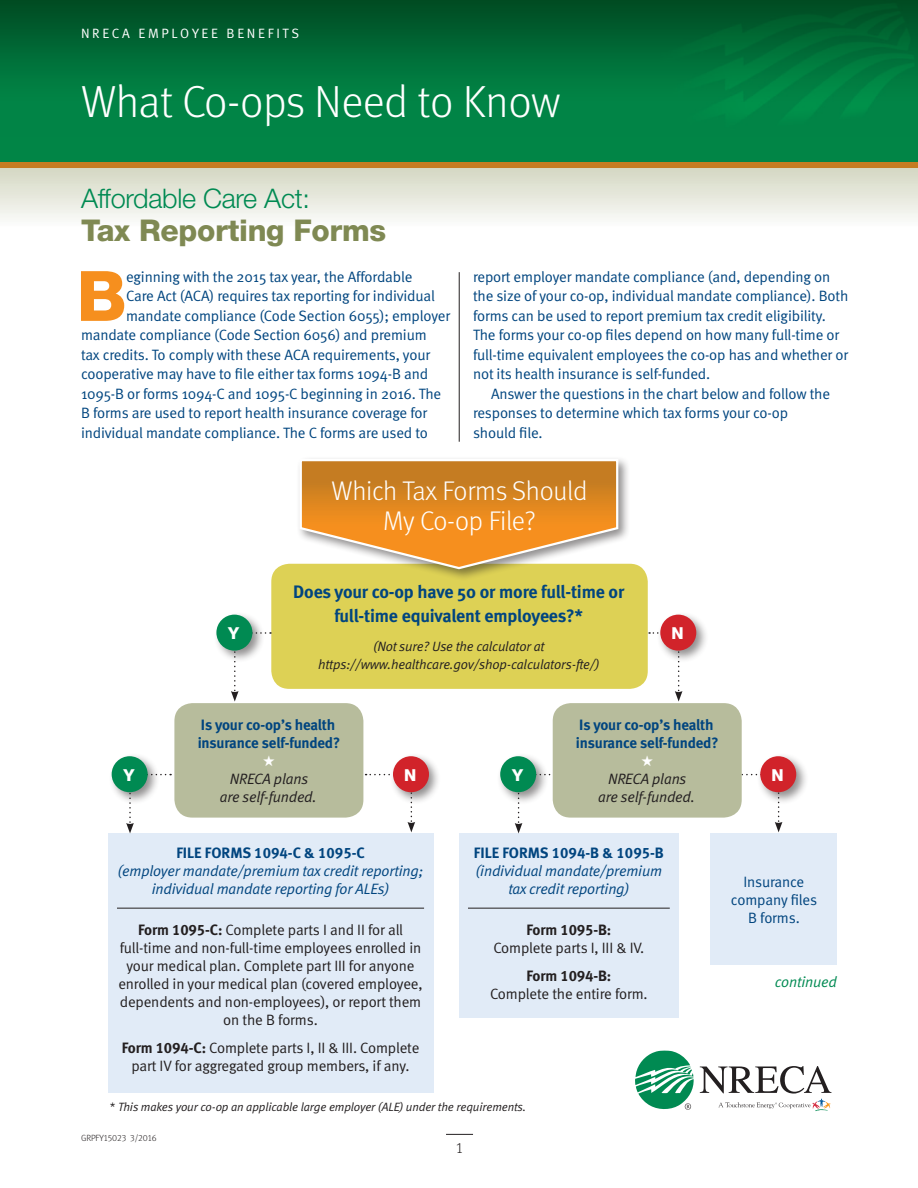
<style>
.page{position:relative;width:918px;height:1188px;background:#fff}
.page>*{position:absolute;margin:0;border:0;box-sizing:border-box;transform-origin:0 0}
.intro_text{font:800 69.6px "Helvetica Neue LT Std";color:#f68f1e}
.Head__What_co-ops{font:300 45px "Meta";letter-spacing:-.01em;color:#fff}
.Head__Title_of_flier{font:800 30px "Helvetica Neue LT Std";letter-spacing:-.01em;color:#7f8953}
.body_text{font:300 27px/30px "Meta";letter-spacing:-.01em;color:#fff;text-align:center}
.Head__ACA{font:300 27px "Helvetica Neue LT Std";letter-spacing:-.01em;color:#008a52}
.body_text-2{font:700 18px/24px "Meta";letter-spacing:-.01em;color:#01457f;text-align:center}
.body_text-3{font:800 16.5px "Helvetica Neue LT Std";color:#fff}
.intro_text-2{font:15px/19.5px "Meta Normal";letter-spacing:-.01em;color:#01457f}
.body_text-4{font:15px/18px "Meta Normal";letter-spacing:-.01em;color:#231f20;text-align:center}
.body_text-5{font:italic 15px/18px "Meta Normal";letter-spacing:-.01em;color:#01457f;text-align:center}
.body_text-6{font:700 15px/18px "Meta";letter-spacing:-.01em;color:#01457f;text-align:center}
.body_text-7{font:15px/18px "Meta Normal";letter-spacing:-.01em;color:#01457f;text-align:center}
.t1{font:italic 15px "Meta Normal";letter-spacing:-.01em;color:#008a52}
.t2{font:15px "Meta Light LF";color:#231f20}
.body_text-8{font:italic 13.5px/18px "Meta Normal";letter-spacing:-.01em;color:#231f20;text-align:center}
.t3{font:13.5px "Meta Normal";letter-spacing:.2em;color:#fff}
.t4{font:italic 12px "Meta Normal";letter-spacing:-.01em;color:#231f20}
.t5{font:9px "Meta Light LF";letter-spacing:-.01em;color:#231f20}
.s1{color:#fff}
.s2{font-family:"Meta Normal";font-weight:400;font-style:italic;color:#231f20}
.s3{font-family:"Meta Bold LF";font-style:normal}
.s4{font-family:"Meta Bold LF"}
</style>
<div class="page">
<img style="left:0;top:167px;width:918px;height:52px">
<img style="left:0;top:0;width:918px;height:162px">
<div style="left:0;top:162px;width:918px;height:5px;background:#c57c22"></div>
<div style="left:108px;top:833px;width:325px;height:260px;background:#e1ebf7"></div>
<hr style="left:117px;top:908px;width:307px;height:1px;background:#231f20">
<div style="left:459px;top:833px;width:220px;height:184px;background:#e1ebf7"></div>
<hr style="left:468px;top:908px;width:202px;height:1px;background:#231f20">
<div style="left:711px;top:833px;width:126px;height:132px;background:#e1ebf7"></div>
<svg style="left:700px;top:1066px;width:131px;height:45px"></svg>
<svg style="left:635px;top:1050px;width:59px;height:60px"></svg>
<svg style="left:446px;top:1134px;width:27px;height:1px"></svg>
<div style="left:271px;top:564px;width:377px;height:125px;background:#ddd155;border-radius:18px"></div>
<svg style="left:231px;top:632px;width:40px;height:70px"></svg>
<svg style="left:649px;top:632px;width:33px;height:70px"></svg>
<svg style="left:126px;top:774px;width:45px;height:59px"></svg>
<svg style="left:515px;top:774px;width:45px;height:59px"></svg>
<svg style="left:366px;top:774px;width:49px;height:58px"></svg>
<svg style="left:739px;top:774px;width:43px;height:58px"></svg>
<div style="left:213px;top:611px;width:52px;height:52px;background:#231f20;opacity:.5"></div>
<div style="left:216px;top:615px;width:36px;height:36px;background:#008a52;border-radius:50%"></div>
<div style="left:657px;top:611px;width:52px;height:52px;background:#231f20;opacity:.5"></div>
<div style="left:660px;top:615px;width:36px;height:36px;background:#d1232a;border-radius:50%"></div>
<div style="left:109px;top:753px;width:51px;height:52px;background:#231f20;opacity:.5"></div>
<div style="left:112px;top:756px;width:36px;height:36px;background:#008a52;border-radius:50%"></div>
<div style="left:497px;top:753px;width:52px;height:52px;background:#231f20;opacity:.5"></div>
<div style="left:500px;top:756px;width:36px;height:36px;background:#008a52;border-radius:50%"></div>
<div style="left:390px;top:753px;width:52px;height:52px;background:#231f20;opacity:.5"></div>
<div style="left:393px;top:756px;width:36px;height:36px;background:#d1232a;border-radius:50%"></div>
<div style="left:757px;top:753px;width:52px;height:52px;background:#231f20;opacity:.5"></div>
<div style="left:760px;top:756px;width:36px;height:36px;background:#d1232a;border-radius:50%"></div>
<div style="left:174px;top:703px;width:189px;height:115px;background:#b7bc9c;border-radius:18px"></div>
<div style="left:553px;top:703px;width:189px;height:115px;background:#b7bc9c;border-radius:18px"></div>
<div style="left:296px;top:455px;width:335px;height:127px;background:#231f20;opacity:.5"></div>
<svg style="left:299px;top:458px;width:320px;height:112px"></svg>
<hr style="left:459px;top:272px;width:1px;height:170px;background:#231f20">
<p class="t3" style="left:81px;top:25px;width:220px">NRECA EMPLOYEE BENEFITS</p>
<p class="Head__What_co-ops" style="left:81px;top:75px;width:481px">What Co-ops Need to Know</p>
<p class="Head__ACA" style="left:81px;top:182px;width:231px">Affordable Care Act:</p>
<p class="Head__Title_of_flier" style="left:81px;top:213px;width:307px">Tax Reporting Forms</p>
<p class="intro_text" style="left:77px;top:255px;width:52px">B</p>
<p class="intro_text-2" style="left:126px;top:267px;width:288px">eginning with the 2015 tax year, the Affordable</p>
<p class="intro_text-2" style="left:126px;top:286px;width:310px">Care Act (ACA) requires tax reporting for individual</p>
<p class="intro_text-2" style="left:126px;top:306px;width:326px">mandate compliance (Code Section 6055); employer</p>
<p class="intro_text-2" style="left:81px;top:325px;width:347px">mandate compliance (Code Section 6056) and premium</p>
<p class="intro_text-2" style="left:81px;top:345px;width:351px">tax credits. To comply with these ACA requirements, your</p>
<p class="intro_text-2" style="left:81px;top:364px;width:349px">cooperative may have to file either tax forms 1094-B and</p>
<p class="intro_text-2" style="left:81px;top:384px;width:362px">1095-B or forms 1094-C and 1095-C beginning in 2016. The</p>
<p class="intro_text-2" style="left:81px;top:403px;width:348px">B forms are used to report health insurance coverage for</p>
<p class="intro_text-2" style="left:81px;top:423px;width:349px">individual mandate compliance. The C forms are used to</p>
<p class="intro_text-2" style="left:473px;top:267px;width:377px">report employer mandate compliance (and, depending on the size of your co-op, individual mandate compliance). Both forms can be used to report premium tax credit eligibility.<br>The forms your co-op files depend on how many full-time or full-time equivalent employees the co-op has and whether or not its health insurance is self-funded.</p>
<p class="body_text-7" style="left:473px;top:384px;width:359px;line-height:19.5px;text-align:left;text-indent:18px">Answer the questions in the chart below and follow the responses to determine which tax forms your co-op should file.</p>
<p class="body_text" style="left:332px;top:476px;width:257px">Which Tax Forms Should<br>My Co-op File?</p>
<p class="body_text-2" style="left:293px;top:580px;width:332px">Does your co-op have 50 or more full-time or full-time equivalent employees?*</p>
<p class="body_text-8" style="left:318px;top:637px;width:283px">(Not sure? Use the calculator at https://www.healthcare.gov/shop-calculators-fte/)</p>
<p class="body_text-3" style="left:228px;top:624px;width:13px">Y</p>
<p class="body_text-3" style="left:672px;top:624px;width:14px">N</p>
<p class="body_text-6" style="left:198px;top:716px;width:144px">Is your co-op’s health insurance self-funded? <span class="s1">★<br></span><span class="s2">NRECA plans<br>are self-funded.</span></p>
<p class="body_text-6" style="left:576px;top:716px;width:144px">Is your co-op’s health insurance self-funded? <span class="s1">★<br></span><span class="s2">NRECA plans<br>are self-funded.</span></p>
<p class="body_text-3" style="left:124px;top:765px;width:13px">Y</p>
<p class="body_text-3" style="left:404px;top:765px;width:14px">N</p>
<p class="body_text-3" style="left:512px;top:765px;width:13px">Y</p>
<p class="body_text-3" style="left:772px;top:765px;width:14px">N</p>
<p class="body_text-5" style="left:118px;top:844px;width:307px"><span class="s3">FILE FORMS 1094-C &amp; 1095-C<br></span>(employer mandate/premium tax credit reporting; individual mandate reporting for ALEs)</p>
<p class="body_text-4" style="left:118px;top:921px;width:306px"><span class="s4">Form 1095-C:</span> Complete parts I and II for all full-time and non-full-time employees enrolled in your medical plan. Complete part III for anyone enrolled in your medical plan (covered employee, dependents and non-employees), or report them on the B forms.</p>
<p class="body_text-4" style="left:122px;top:1039px;width:299px"><span class="s4">Form 1094-C:</span> Complete parts I, II &amp; III. Complete part IV for aggregated group members, if any.</p>
<p class="body_text-5" style="left:474px;top:844px;width:192px"><span class="s3">FILE FORMS 1094-B &amp; 1095-B </span>(individual mandate/premium tax credit reporting)</p>
<p class="body_text-4" style="left:493px;top:921px;width:153px"><span class="s4">Form 1095-B:<br></span>Complete parts I, III &amp; IV.</p>
<p class="body_text-4" style="left:490px;top:967px;width:159px"><span class="s4">Form 1094-B:<br></span>Complete the entire form.</p>
<p class="t4" style="left:109px;top:1100px;width:419px">* This makes your co-op an applicable large employer (ALE) under the requirements.</p>
<p class="t5" style="left:81px;top:1133px;width:77px">GRPFY15023 3/2016</p>
<p class="t2" style="left:456px;top:1139px;width:9px">1</p>
<p class="body_text-7" style="left:731px;top:873px;width:88px">Insurance company files<br>B forms.</p>
<p class="t1" style="left:775px;top:973px;width:64px">continued</p>
</div>
